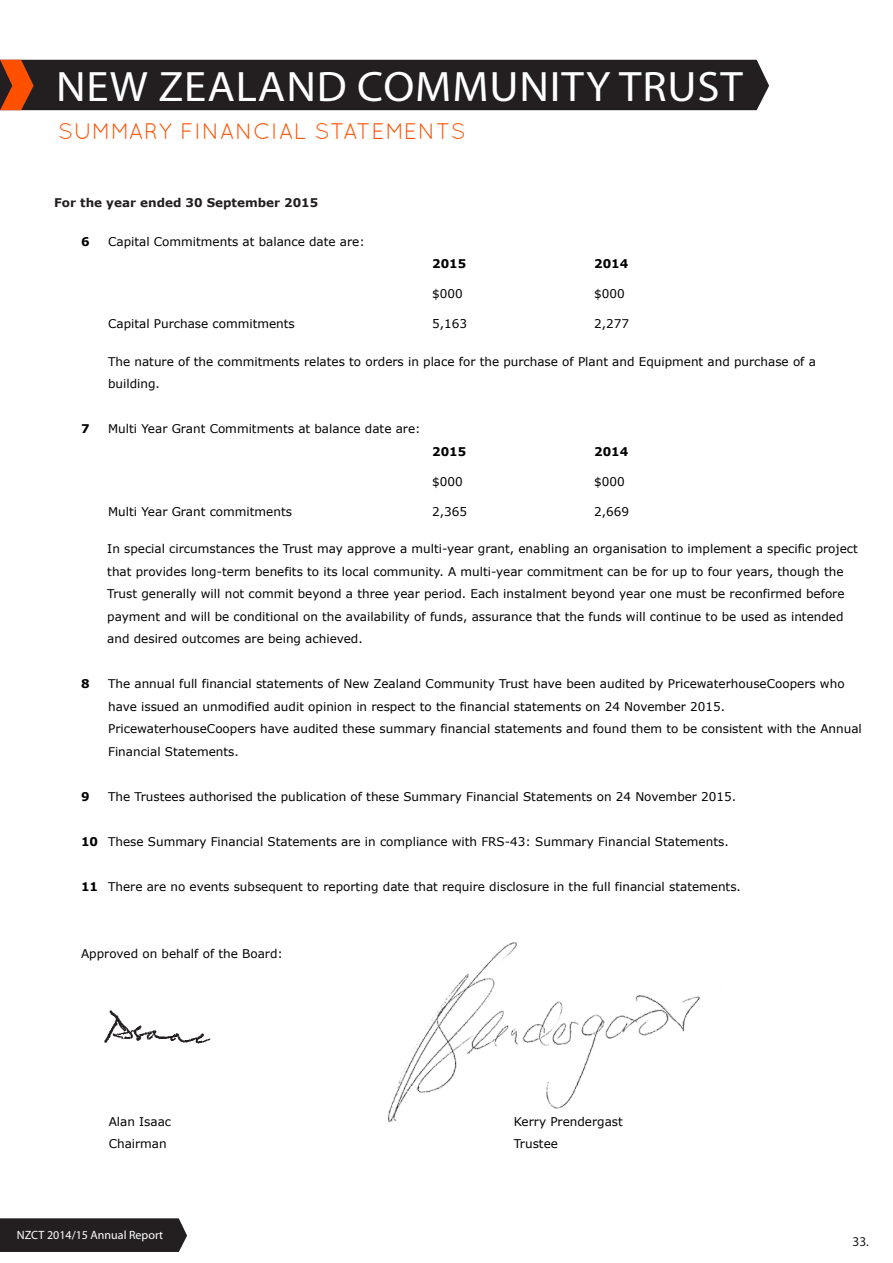
<style>
.page{position:relative;width:893px;height:1263px;background:#fff}
.page>*{position:absolute;margin:0;border:0;box-sizing:border-box;transform-origin:0 0}
.t1{font:42.75px "Myriad Pro";letter-spacing:.02em;color:#fff;scale:1.05 1}
.t2{font:22.5px "Quicksand";letter-spacing:.03em;color:#ff5000}
.t3{font:13.5px "Myriad Pro";color:#231f20}
.t4{font:12px/22.5px "Verdana";color:#000}
.t5{font:700 12px "Verdana";color:#231f20}
.t6{font:12px "Myriad Pro";color:#fff}
.t7{font:700 12px "Verdana";color:#000}
.s1{font-weight:700}
</style>
<div class="page">
<div style="left:0;top:1218px;width:187px;height:34px;background:#231f20"></div>
<div style="left:0;top:60px;width:769px;height:50px;background:#231f20"></div>
<img style="left:104px;top:1010px;width:107px;height:34px">
<img style="left:388px;top:942px;width:312px;height:181px">
<h1 class="t1" style="left:56px;top:63px;width:656px">NEW ZEALAND COMMUNITY TRUST</h1>
<h2 class="t2" style="left:58px;top:119px;width:409px">SUMMARY FINANCIAL STATEMENTS</h2>
<p class="t5" style="left:54px;top:194px;width:266px">For the year ended 30 September 2015</p>
<p class="t7" style="left:81px;top:233px;width:10px">6</p>
<p class="t4" style="left:108px;top:230px;width:258px">Capital Commitments at balance date are:</p>
<p class="t7" style="left:432px;top:256px;width:36px">2015</p>
<p class="t7" style="left:594px;top:256px;width:36px">2014</p>
<p class="t4" style="left:432px;top:283px;width:32px">$000</p>
<p class="t4" style="left:594px;top:283px;width:32px">$000</p>
<p class="t4" style="left:108px;top:313px;width:188px">Capital Purchase commitments</p>
<p class="t4" style="left:432px;top:313px;width:36px">5,163</p>
<p class="t4" style="left:594px;top:313px;width:36px">2,277</p>
<p class="t4" style="left:108px;top:350px;width:709px">The nature of the commitments relates to orders in place for the purchase of Plant and Equipment and purchase of a building.</p>
<p class="t7" style="left:81px;top:421px;width:10px">7</p>
<p class="t4" style="left:108px;top:418px;width:314px">Multi Year Grant Commitments at balance date are:</p>
<p class="t7" style="left:432px;top:443px;width:36px">2015</p>
<p class="t7" style="left:594px;top:443px;width:36px">2014</p>
<p class="t4" style="left:432px;top:470px;width:32px">$000</p>
<p class="t4" style="left:594px;top:470px;width:32px">$000</p>
<p class="t4" style="left:108px;top:500px;width:185px">Multi Year Grant commitments</p>
<p class="t4" style="left:432px;top:500px;width:36px">2,365</p>
<p class="t4" style="left:594px;top:500px;width:36px">2,669</p>
<p class="t4" style="left:107px;top:538px;width:752px">In special circumstances the Trust may approve a multi-year grant, enabling an organisation to implement a specific project that provides long-term benefits to its local community. A multi-year commitment can be for up to four years, though the Trust generally will not commit beyond a three year period. Each instalment beyond year one must be reconfirmed before payment and will be conditional on the availability of funds, assurance that the funds will continue to be used as intended and desired outcomes are being achieved.</p>
<p class="t7" style="left:81px;top:676px;width:10px">8</p>
<p class="t4" style="left:108px;top:673px;width:755px">The annual full financial statements of New Zealand Community Trust have been audited by PricewaterhouseCoopers who have issued an unmodified audit opinion in respect to the financial statements on 24 November 2015.<br>PricewaterhouseCoopers have audited these summary financial statements and found them to be consistent with the Annual Financial Statements.</p>
<p class="t7" style="left:81px;top:788px;width:10px">9</p>
<p class="t4" style="left:108px;top:785px;width:630px">The Trustees authorised the publication of these Summary Financial Statements on 24 November 2015.</p>
<p class="t4" style="left:81px;top:830px;width:649px"><span class="s1">10</span> These Summary Financial Statements are in compliance with FRS-43: Summary Financial Statements.</p>
<p class="t4" style="left:81px;top:875px;width:661px"><span class="s1">11</span> There are no events subsequent to reporting date that require disclosure in the full financial statements.</p>
<p class="t4" style="left:81px;top:943px;width:203px">Approved on behalf of the Board:</p>
<p class="t4" style="left:109px;top:1110px;width:64px">Alan Isaac</p>
<p class="t4" style="left:514px;top:1110px;width:111px">Kerry Prendergast</p>
<p class="t4" style="left:109px;top:1133px;width:60px">Chairman</p>
<p class="t4" style="left:514px;top:1133px;width:46px">Trustee</p>
<p class="t6" style="left:17px;top:1228px;width:148px">NZCT 2014/15 Annual Report</p>
<p class="t3" style="left:852px;top:1234px;width:18px">33.</p>
</div>
